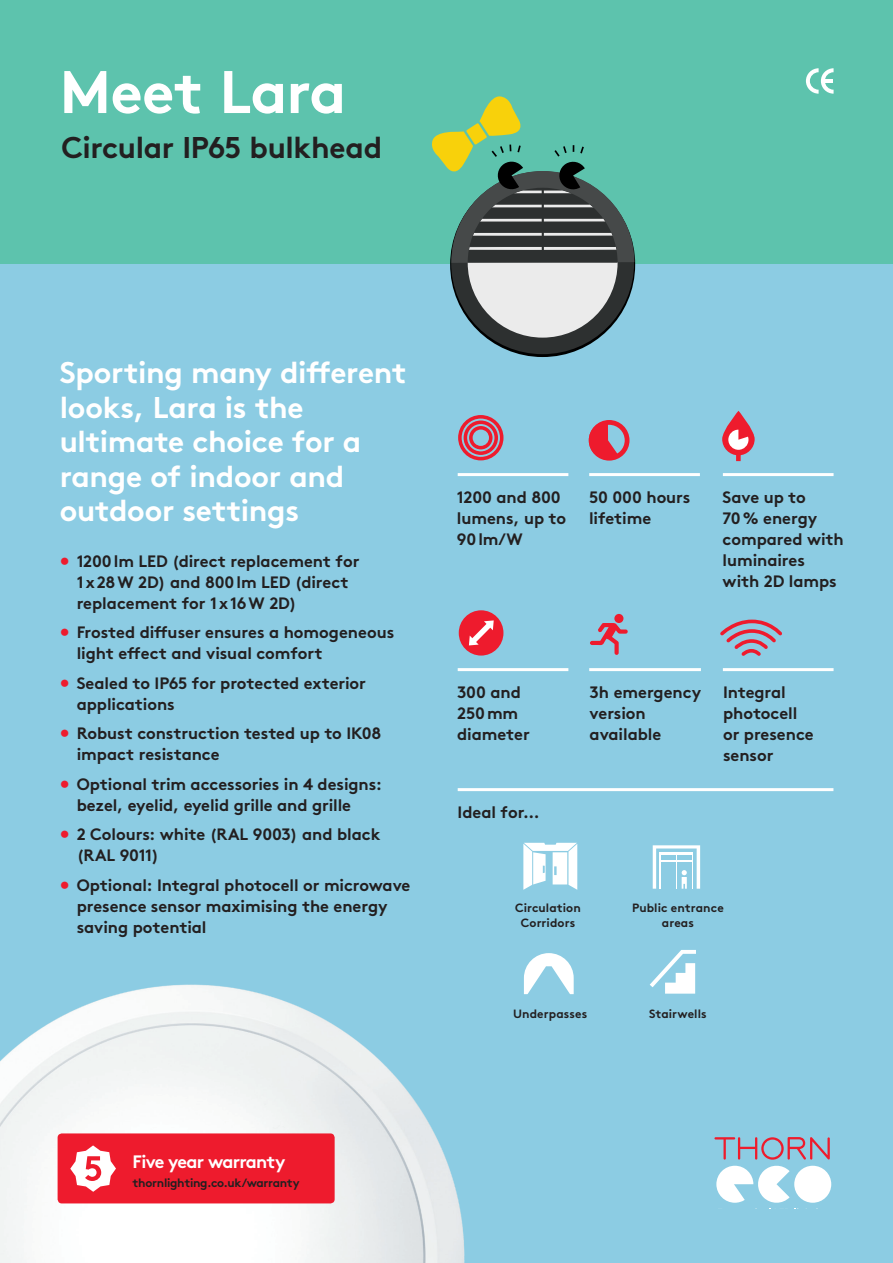
<style>
.page{position:relative;width:893px;height:1263px;background:#8ccce3}
.page>*{position:absolute;margin:0;border:0;box-sizing:border-box;transform-origin:0 0}
._01_Headline_40pt{font:700 60px "Brown";letter-spacing:-.015em;color:#fff}
._02_Subheadline_20pt{font:700 30px/34.5px "Brown";letter-spacing:-.01em;color:#fff}
._02_Subheadline_20pt-2{font:700 30px "Brown";letter-spacing:-.015em;color:#231f20}
.t1{font:700 18px "Brown";letter-spacing:-.04em;color:#fff}
._03_Headline_bold_11{font:700 16.5px/21px "Brown";letter-spacing:-.005em;color:#231f20}
._04_Fließtext_bold_8{font:700 12px/15px "Brown";letter-spacing:.005em;color:#231f20;text-align:center}
._04_Fließtext_bold_8-2{font:700 12px "Brown";letter-spacing:-.025em;color:#231f20}
.s1{color:#ee1b2d}
</style>
<div class="page">
<div style="left:0;top:0;width:893px;height:263px;background:#5dc3ad"></div>
<div style="left:451px;top:171px;width:183px;height:183px;background:#2d3030;border-radius:50%"></div>
<div style="left:468px;top:188px;width:150px;height:150px;background:#ebebeb;border-radius:50%"></div>
<svg style="left:432px;top:96px;width:202px;height:167px"></svg>
<svg style="left:714px;top:1137px;width:116px;height:66px"></svg>
<img style="left:0;top:984px;width:465px;height:279px">
<div style="left:459px;top:610px;width:44px;height:46px;background:#ee1b2d;border-radius:50%"></div>
<svg style="left:469px;top:620px;width:25px;height:25px"></svg>
<svg style="left:722px;top:411px;width:33px;height:44px"></svg>
<div style="left:736px;top:451px;width:5px;height:10px;background:#ee1b2d"></div>
<div style="left:728px;top:430px;width:20px;height:20px;background:#fff;border-radius:50%"></div>
<svg style="left:738px;top:424px;width:16px;height:16px"></svg>
<svg style="left:458px;top:415px;width:45px;height:45px"></svg>
<div style="left:589px;top:421px;width:38px;height:39px;background:#ee1b2d;border-radius:50%"></div>
<svg style="left:608px;top:420px;width:20px;height:35px"></svg>
<div style="left:589px;top:420px;width:41px;height:41px;border:5px solid #ee1b2d;border-radius:50%"></div>
<svg style="left:590px;top:623px;width:38px;height:32px"></svg>
<div style="left:614px;top:614px;width:9px;height:9px;background:#ee1b2d;border-radius:50%"></div>
<svg style="left:720px;top:619px;width:62px;height:37px"></svg>
<svg style="left:523px;top:843px;width:54px;height:47px"></svg>
<svg style="left:653px;top:845px;width:47px;height:44px"></svg>
<svg style="left:650px;top:950px;width:46px;height:44px"></svg>
<svg style="left:524px;top:953px;width:50px;height:41px"></svg>
<hr style="left:458px;top:473px;width:110px;height:3px;background:#fff">
<hr style="left:589px;top:473px;width:111px;height:3px;background:#fff">
<hr style="left:723px;top:473px;width:111px;height:3px;background:#fff">
<hr style="left:458px;top:668px;width:110px;height:3px;background:#fff">
<hr style="left:589px;top:668px;width:112px;height:3px;background:#fff">
<hr style="left:723px;top:668px;width:111px;height:3px;background:#fff">
<hr style="left:458px;top:788px;width:375px;height:3px;background:#fff">
<svg style="left:806px;top:68px;width:28px;height:26px"></svg>
<div style="left:58px;top:1133px;width:277px;height:70px;background:#ee1b2d;border-radius:4px"></div>
<svg style="left:70px;top:1145px;width:46px;height:47px"></svg>
<p class="_01_Headline_40pt" style="left:60px;top:43px;width:288px">Meet Lara</p>
<p class="_02_Subheadline_20pt-2" style="left:62px;top:123px;width:322px">Circular IP65 bulkhead</p>
<p class="_02_Subheadline_20pt" style="left:60px;top:352px;width:349px">Sporting many different looks, Lara is the ultimate choice for a range of indoor and outdoor settings</p>
<p class="_03_Headline_bold_11" style="left:77px;top:549px;width:284px;text-indent:-17px"><span class="s1">•</span> 1200lm LED (direct replacement for<br>1x28W 2D) and 800lm LED (direct replacement for 1x16W 2D)</p>
<p class="_03_Headline_bold_11" style="left:77px;top:620px;width:319px;text-indent:-17px"><span class="s1">•</span> Frosted diffuser ensures a homogeneous light effect and visual comfort</p>
<p class="_03_Headline_bold_11" style="left:77px;top:671px;width:291px;text-indent:-17px"><span class="s1">•</span> Sealed to IP65 for protected exterior applications</p>
<p class="_03_Headline_bold_11" style="left:77px;top:721px;width:306px;text-indent:-17px"><span class="s1">•</span> Robust construction tested up to IK08 impact resistance</p>
<p class="_03_Headline_bold_11" style="left:77px;top:772px;width:307px;text-indent:-17px"><span class="s1">•</span> Optional trim accessories in 4 designs: bezel, eyelid, eyelid grille and grille</p>
<p class="_03_Headline_bold_11" style="left:77px;top:822px;width:305px;text-indent:-17px"><span class="s1">•</span> 2 Colours: white (RAL 9003) and black (RAL 9011)</p>
<p class="_03_Headline_bold_11" style="left:77px;top:873px;width:335px;text-indent:-17px"><span class="s1">•</span> Optional: Integral photocell or microwave presence sensor maximising the energy saving potential</p>
<p class="_03_Headline_bold_11" style="left:457px;top:485px;width:111px">1200 and 800 lumens, up to<br>90lm/W</p>
<p class="_03_Headline_bold_11" style="left:723px;top:485px;width:123px">Save up to<br>70% energy compared with luminaires with 2D lamps</p>
<p class="_03_Headline_bold_11" style="left:589px;top:485px;width:103px">50 000 hours lifetime</p>
<p class="_03_Headline_bold_11" style="left:457px;top:680px;width:74px">300 and<br>250mm diameter</p>
<p class="_03_Headline_bold_11" style="left:590px;top:680px;width:113px">3h emergency version available</p>
<p class="_03_Headline_bold_11" style="left:458px;top:800px;width:84px">Ideal for...</p>
<p class="_03_Headline_bold_11" style="left:723px;top:680px;width:92px">Integral photocell or presence sensor</p>
<p class="_04_Fließtext_bold_8" style="left:515px;top:899px;width:67px">Circulation</p>
<p class="_04_Fließtext_bold_8" style="left:521px;top:914px;width:56px">Corridors</p>
<p class="_04_Fließtext_bold_8" style="left:513px;top:1005px;width:76px">Underpasses</p>
<p class="_04_Fließtext_bold_8" style="left:632px;top:899px;width:93px">Public entrance areas</p>
<p class="_04_Fließtext_bold_8" style="left:649px;top:1005px;width:59px">Stairwells</p>
<p class="t1" style="left:133px;top:1147px;width:154px">Five year warranty</p>
<p class="_04_Fließtext_bold_8-2" style="left:133px;top:1173px;width:169px">thornlighting.co.uk/warranty</p>
</div>
